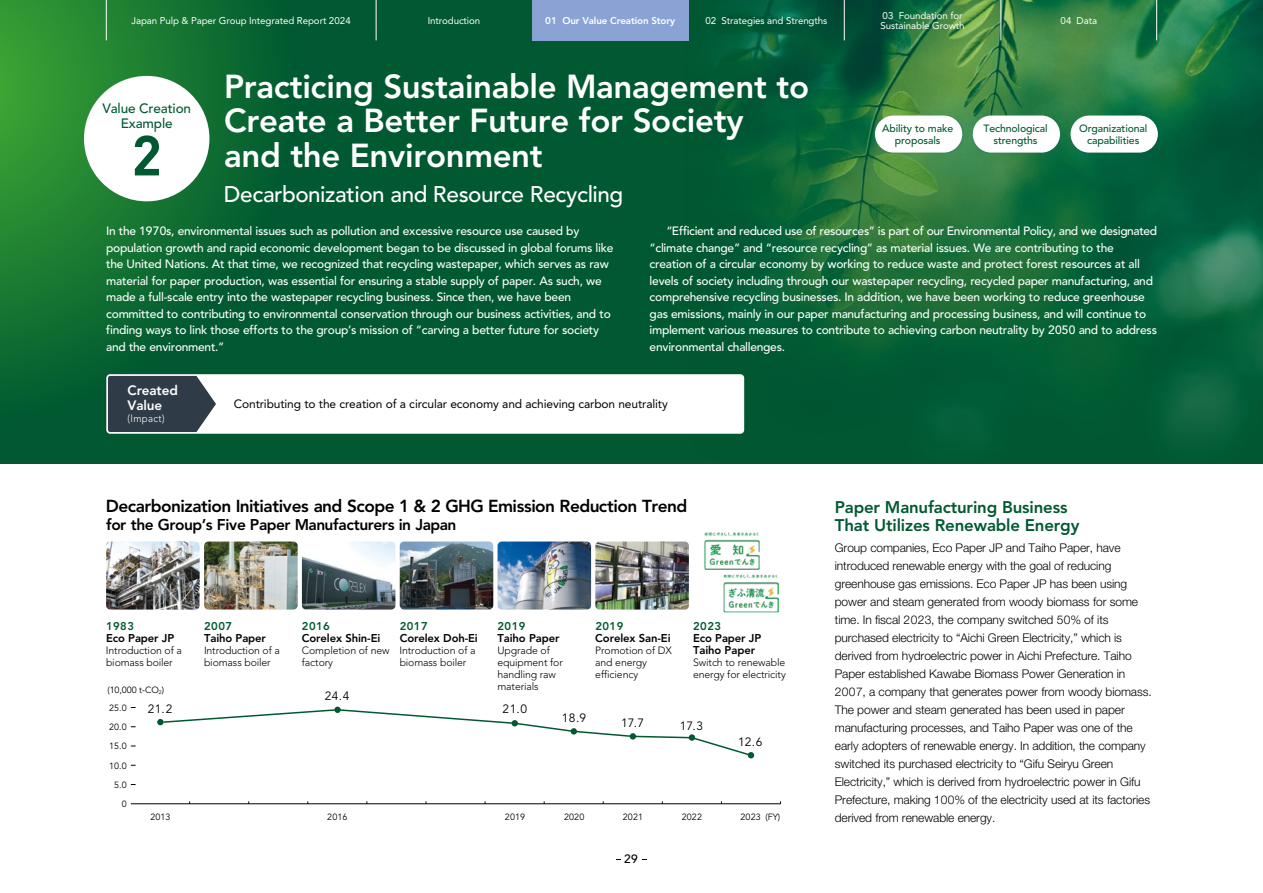
<style>
.page{position:relative;width:1263px;height:893px;background:#fff}
.page>*{position:absolute;margin:0;border:0;box-sizing:border-box;transform-origin:0 0}
.t1{font:55.8px "DIN Bold";color:#005931}
.t2{font:800 33px/34.5px "Avenir LT Std";letter-spacing:-.01em;color:#fff}
.t3{font:500 22.5px "Avenir LT Std";letter-spacing:-.02em;color:#fff}
.t4{font:800 17.25px "Avenir LT Std";letter-spacing:-.025em;color:#000}
.t5{font:800 16.8px/18px "Avenir LT Std";letter-spacing:-.01em;color:#005931}
.t6{font:800 15.6px "Avenir LT Std";letter-spacing:-.03em;color:#000}
.t7{font:500 13.5px/15px "Avenir LT Std";letter-spacing:-.01em;color:#005931;text-align:center}
.t8{font:800 13.5px/15px "Avenir LT Std";letter-spacing:-.01em;color:#fff}
.t9{font:500 12px/16.5px "Avenir LT Std";letter-spacing:-.02em;color:#fff}
.t10{font:300 12px/18px "Helvetica Neue LT Std";letter-spacing:-.005em;color:#000}
.t11{font:12px "Avenir LT Std";letter-spacing:-.01em;color:#000}
.t12{font:12px "Avenir LT Std";letter-spacing:.01em;color:#000}
.t13{font:500 12px "Avenir LT Std";color:#000}
.t14{font:800 11.25px/12px "Avenir LT Std";letter-spacing:-.01em;color:#000}
.t15{font:800 11.25px "Avenir LT Std";letter-spacing:.04em;color:#005931}
.t16{font:300 10.5px/12px "Avenir LT Std";letter-spacing:-.015em;color:#000}
.t17{font:500 10.5px/12px "Avenir LT Std";letter-spacing:-.01em;color:#005931;text-align:center}
.t18{font:300 10.5px "Avenir LT Std";letter-spacing:.04em;color:#fff;scale:.92 1}
.t19{font:9.75px/10.5px "Avenir LT Std";letter-spacing:-.01em;color:#fff}
.t20{font:800 9.75px "Avenir LT Std";letter-spacing:-.01em;color:#fff}
.t21{font:9px "Avenir LT Std";letter-spacing:.01em;color:#000}
.s1{font-size:5.25px}
</style>
<div class="page">
<div style="left:0;top:0;width:1263px;height:464px;background:#005931"></div>
<img style="left:681px;top:0;width:582px;height:433px">
<svg style="left:0;top:0;width:254px;height:380px"></svg>
<div style="left:84px;top:76px;width:125px;height:125px;background:#fff;border-radius:50%"></div>
<img style="left:106px;top:541px;width:94px;height:69px">
<img style="left:204px;top:541px;width:94px;height:69px">
<img style="left:302px;top:541px;width:93px;height:69px">
<img style="left:400px;top:541px;width:93px;height:69px">
<img style="left:497px;top:541px;width:94px;height:69px">
<img style="left:595px;top:541px;width:94px;height:69px">
<img style="left:704px;top:532px;width:56px;height:38px">
<img style="left:723px;top:574px;width:56px;height:38px">
<hr style="left:131px;top:803px;width:649px;height:1px;background:#000">
<div style="left:157px;top:719px;width:7px;height:6px;background:#005931;border-radius:50%"></div>
<div style="left:334px;top:707px;width:7px;height:6px;background:#005931;border-radius:50%"></div>
<svg style="left:162px;top:708px;width:592px;height:50px"></svg>
<div style="left:107px;top:375px;width:636px;height:58px;background:#fff;border-radius:3px"></div>
<svg style="left:106px;top:374px;width:110px;height:57px;background:#414d57"></svg>
<div style="left:106px;top:374px;width:638px;height:60px;border:2px solid #fff;border-radius:3px"></div>
<div style="left:874px;top:114px;width:90px;height:40px;background:#005293;opacity:.15"></div>
<div style="left:875px;top:116px;width:87px;height:37px;background:#fff;border-radius:19px"></div>
<div style="left:972px;top:114px;width:90px;height:40px;background:#005293;opacity:.15"></div>
<div style="left:973px;top:116px;width:87px;height:37px;background:#fff;border-radius:19px"></div>
<div style="left:1069px;top:114px;width:90px;height:40px;background:#005293;opacity:.15"></div>
<div style="left:1070px;top:116px;width:88px;height:37px;background:#fff;border-radius:19px"></div>
<div style="left:532px;top:0;width:156px;height:40px;background:#8aa3d4"></div>
<hr style="left:376px;top:0;width:1px;height:40px;background:#fff">
<hr style="left:1156px;top:0;width:1px;height:40px;background:#fff">
<hr style="left:1001px;top:0;width:1px;height:40px;background:#fff">
<hr style="left:844px;top:0;width:1px;height:40px;background:#fff">
<hr style="left:106px;top:0;width:1px;height:40px;background:#fff">
<p class="t19" style="left:131px;top:15px;width:221px">Japan Pulp &amp; Paper Group Integrated Report 2024</p>
<p class="t19" style="left:428px;top:15px;width:54px">Introduction</p>
<p class="t19" style="left:705px;top:15px;width:123px">02 Strategies and Strengths</p>
<p class="t19" style="left:881px;top:10px;width:85px">03 Foundation for<br>Sustainable Growth</p>
<p class="t20" style="left:545px;top:15px;width:131px">01 Our Value Creation Story</p>
<p class="t19" style="left:1060px;top:15px;width:38px">04 Data</p>
<p class="t7" style="left:102px;top:101px;width:90px">Value Creation<br>Example</p>
<h1 class="t1" style="left:132px;top:119px;width:32px">2</h1>
<h2 class="t2" style="left:224px;top:69px;width:587px">Practicing Sustainable Management to<br>Create a Better Future for Society<br>and the Environment</h2>
<h3 class="t3" style="left:224px;top:182px;width:401px">Decarbonization and Resource Recycling</h3>
<p class="t17" style="left:882px;top:122px;width:73px">Ability to make proposals</p>
<p class="t17" style="left:983px;top:122px;width:66px">Technological strengths</p>
<p class="t17" style="left:1079px;top:122px;width:70px">Organizational capabilities</p>
<p class="t9" style="left:106px;top:223px;width:509px">In the 1970s, environmental issues such as pollution and excessive resource use caused by population growth and rapid economic development began to be discussed in global forums like the United Nations. At that time, we recognized that recycling wastepaper, which serves as raw material for paper production, was essential for ensuring a stable supply of paper. As such, we made a full-scale entry into the wastepaper recycling business. Since then, we have been committed to contributing to environmental conservation through our business activities, and to finding ways to link those efforts to the group’s mission of “carving a better future for society and the environment.”</p>
<p class="t9" style="left:649px;top:223px;width:509px;text-indent:17px">“Efficient and reduced use of resources” is part of our Environmental Policy, and we designated “climate change” and “resource recycling” as material issues. We are contributing to the creation of a circular economy by working to reduce waste and protect forest resources at all levels of society including through our wastepaper recycling, recycled paper manufacturing, and comprehensive recycling businesses. In addition, we have been working to reduce greenhouse gas emissions, mainly in our paper manufacturing and processing business, and will continue to implement various measures to contribute to achieving carbon neutrality by 2050 and to address environmental challenges.</p>
<p class="t8" style="left:128px;top:383px;width:52px">Created<br>Value</p>
<p class="t18" style="left:128px;top:413px;width:42px">(Impact)</p>
<p class="t11" style="left:234px;top:397px;width:436px">Contributing to the creation of a circular economy and achieving carbon neutrality</p>
<h3 class="t4" style="left:106px;top:496px;width:583px">Decarbonization Initiatives and Scope 1 &amp; 2 GHG Emission Reduction Trend</h3>
<h3 class="t6" style="left:106px;top:515px;width:352px">for the Group’s Five Paper Manufacturers in Japan</h3>
<p class="t15" style="left:106px;top:620px;width:29px">1983</p>
<p class="t14" style="left:106px;top:632px;width:70px">Eco Paper JP</p>
<p class="t16" style="left:106px;top:644px;width:77px">Introduction of a biomass boiler</p>
<p class="t21" style="left:108px;top:685px;width:58px">(10,000 t-CO<span class="s1">2</span>)</p>
<p class="t12" style="left:148px;top:702px;width:26px">21.2</p>
<p class="t21" style="left:109px;top:703px;width:19px">25.0</p>
<p class="t21" style="left:109px;top:722px;width:19px">20.0</p>
<p class="t21" style="left:109px;top:741px;width:19px">15.0</p>
<p class="t21" style="left:109px;top:760px;width:19px">10.0</p>
<p class="t21" style="left:114px;top:780px;width:14px">5.0</p>
<p class="t21" style="left:122px;top:799px;width:7px">0</p>
<p class="t15" style="left:204px;top:620px;width:29px">2007</p>
<p class="t14" style="left:204px;top:632px;width:63px">Taiho Paper</p>
<p class="t16" style="left:204px;top:644px;width:77px">Introduction of a biomass boiler</p>
<p class="t15" style="left:302px;top:620px;width:29px">2016</p>
<p class="t14" style="left:302px;top:632px;width:80px">Corelex Shin-Ei</p>
<p class="t16" style="left:302px;top:644px;width:89px">Completion of new factory</p>
<p class="t12" style="left:325px;top:689px;width:26px">24.4</p>
<p class="t15" style="left:400px;top:620px;width:29px">2017</p>
<p class="t14" style="left:400px;top:632px;width:80px">Corelex Doh-Ei</p>
<p class="t16" style="left:400px;top:644px;width:77px">Introduction of a biomass boiler</p>
<p class="t15" style="left:497px;top:620px;width:29px">2019</p>
<p class="t14" style="left:497px;top:632px;width:63px">Taiho Paper</p>
<p class="t16" style="left:497px;top:644px;width:67px">Upgrade of equipment for handling raw materials</p>
<p class="t12" style="left:503px;top:702px;width:26px">21.0</p>
<p class="t12" style="left:562px;top:711px;width:26px">18.9</p>
<p class="t15" style="left:595px;top:620px;width:29px">2019</p>
<p class="t14" style="left:595px;top:632px;width:77px">Corelex San-Ei</p>
<p class="t16" style="left:595px;top:644px;width:78px">Promotion of DX and energy efficiency</p>
<p class="t15" style="left:693px;top:620px;width:29px">2023</p>
<p class="t14" style="left:693px;top:632px;width:70px">Eco Paper JP<br>Taiho Paper</p>
<p class="t16" style="left:693px;top:656px;width:94px">Switch to renewable energy for electricity</p>
<p class="t12" style="left:621px;top:716px;width:24px">17.7</p>
<p class="t12" style="left:680px;top:719px;width:25px">17.3</p>
<p class="t12" style="left:738px;top:735px;width:26px">12.6</p>
<p class="t21" style="left:150px;top:811px;width:22px">2013</p>
<p class="t21" style="left:327px;top:811px;width:22px">2016</p>
<p class="t21" style="left:505px;top:811px;width:22px">2019</p>
<p class="t21" style="left:564px;top:811px;width:22px">2020</p>
<p class="t21" style="left:623px;top:811px;width:22px">2021</p>
<p class="t21" style="left:682px;top:811px;width:22px">2022</p>
<p class="t13" style="left:624px;top:852px;width:15px">29</p>
<p class="t21" style="left:765px;top:811px;width:16px">(FY)</p>
<p class="t21" style="left:740px;top:811px;width:22px">2023</p>
<h3 class="t5" style="left:835px;top:498px;width:246px">Paper Manufacturing Business<br>That Utilizes Renewable Energy</h3>
<p class="t10" style="left:835px;top:538px;width:318px">Group companies, Eco Paper JP and Taiho Paper, have introduced renewable energy with the goal of reducing greenhouse gas emissions. Eco Paper JP has been using power and steam generated from woody biomass for some time. In fiscal 2023, the company switched 50% of its purchased electricity to “Aichi Green Electricity,” which is derived from hydroelectric power in Aichi Prefecture. Taiho Paper established Kawabe Biomass Power Generation in 2007, a company that generates power from woody biomass.<br>The power and steam generated has been used in paper manufacturing processes, and Taiho Paper was one of the early adopters of renewable energy. In addition, the company switched its purchased electricity to “Gifu Seiryu Green Electricity,” which is derived from hydroelectric power in Gifu Prefecture, making 100% of the electricity used at its factories derived from renewable energy.</p>
</div>
